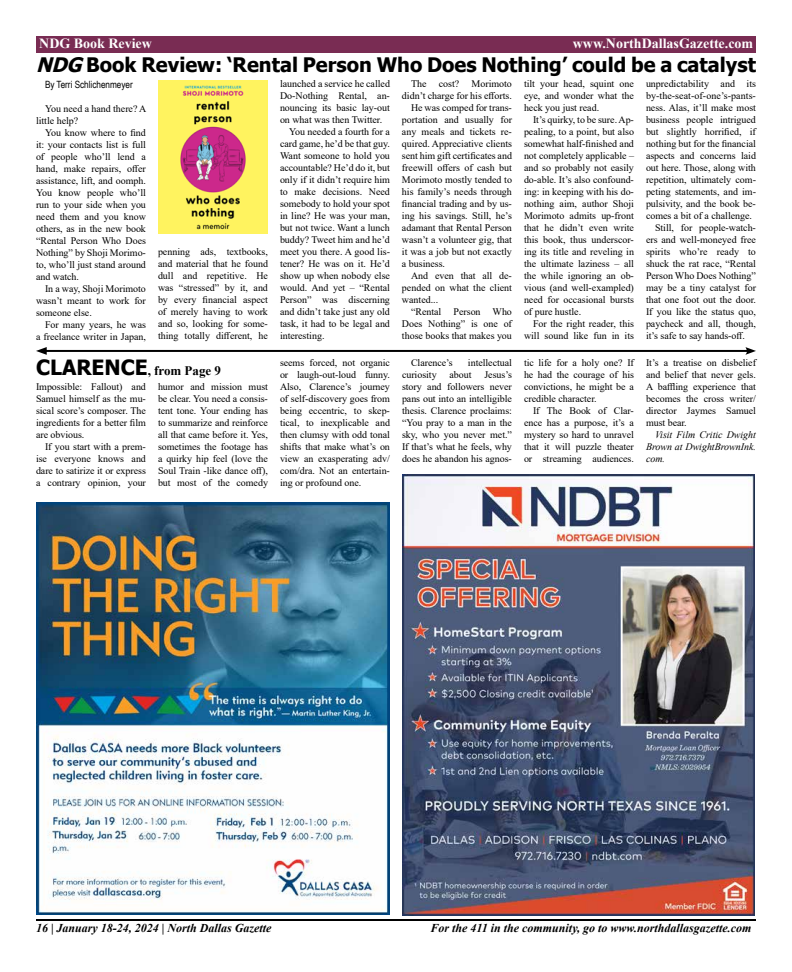
<style>
.page{position:relative;width:792px;height:972px;background:#fff}
.page>*{position:absolute;margin:0;border:0;box-sizing:border-box;transform-origin:0 0}
.t1{font:700 20px "Tahoma";color:#000}
.t2{font:700 14px "Times New Roman";color:#fff}
.t3{font:700 13px "Times New Roman";color:#000}
.t4{font:italic 700 12px "Times New Roman";color:#000}
.t5{font:10px/12px "Times New Roman";color:#000;text-align:justify}
.t6{font:italic 10px/12px "Times New Roman";letter-spacing:-.005em;color:#000;text-align:justify}
.t7{font:10px "Arial Narrow";color:#000}
.s1{font-style:italic}
.s2{font-family:"Tahoma";font-size:21px}
</style>
<div class="page">
<hr style="left:36px;top:919px;width:720px;height:2px;background:#000">
<div style="left:36px;top:36px;width:720px;height:17px;background:#792c53"></div>
<img style="left:402px;top:474px;width:353px;height:441px">
<img style="left:36px;top:502px;width:354px;height:413px">
<img style="left:158px;top:81px;width:110px;height:153px">
<hr style="left:43px;top:350px;width:706px;height:2px;background:#000">
<svg style="left:36px;top:347px;width:11px;height:8px"></svg>
<svg style="left:745px;top:347px;width:11px;height:8px"></svg>
<h2 class="t2" style="left:39px;top:33px;width:114px">NDG Book Review</h2>
<h2 class="t2" style="left:573px;top:33px;width:182px">www.NorthDallasGazette.com</h2>
<h1 class="t1" style="left:36px;top:51px;width:722px"><span class="s1">NDG</span> Book Review: ‘Rental Person Who Does Nothing’ could be a catalyst</h1>
<p class="t7" style="left:45px;top:77px;width:89px">By Terri Schlichenmeyer</p>
<p class="t5" style="left:36px;top:102px;width:112px;text-indent:9px">You need a hand there? A little help?</p>
<p class="t5" style="left:36px;top:126px;width:112px;text-indent:9px">You know where to find it: your contacts list is full of people who’ll lend a hand, make repairs, offer assistance, lift, and oomph.<br>You know people who’ll run to your side when you need them and you know others, as in the new book “Rental Person Who Does Nothing” by Shoji Morimo&shy;to, who’ll just stand around and watch.</p>
<p class="t5" style="left:36px;top:282px;width:111px;text-indent:9px">In a way, Shoji Morimoto wasn’t meant to work for someone else.</p>
<p class="t5" style="left:36px;top:318px;width:111px;text-align:right">For many years, he was<br>a freelance writer in Japan,</p>
<p class="t5" style="left:280px;top:78px;width:112px">launched a service he called</p>
<p class="t5" style="left:280px;top:90px;width:111px">Do-Nothing Rental, an-</p>
<p class="t5" style="left:280px;top:102px;width:111px">nouncing its basic lay-out</p>
<p class="t5" style="left:280px;top:114px;width:104px">on what was then Twitter.</p>
<p class="t5" style="left:289px;top:126px;width:102px">You needed a fourth for a</p>
<p class="t5" style="left:280px;top:138px;width:111px">card game, he’d be that guy.</p>
<p class="t5" style="left:280px;top:150px;width:111px">Want someone to hold you</p>
<p class="t5" style="left:280px;top:162px;width:111px">accountable? He’d do it, but</p>
<p class="t5" style="left:280px;top:174px;width:111px">only if it didn’t require him</p>
<p class="t5" style="left:280px;top:186px;width:111px">to make decisions. Need</p>
<p class="t5" style="left:280px;top:198px;width:111px">somebody to hold your spot</p>
<p class="t5" style="left:280px;top:210px;width:111px">in line? He was your man,</p>
<p class="t5" style="left:280px;top:222px;width:111px">but not twice. Want a lunch</p>
<p class="t5" style="left:280px;top:234px;width:111px">buddy? Tweet him and he’d</p>
<p class="t5" style="left:280px;top:246px;width:112px">meet you there. A good lis-</p>
<p class="t5" style="left:280px;top:258px;width:111px">tener? He was on it. He’d</p>
<p class="t5" style="left:280px;top:270px;width:111px">show up when nobody else</p>
<p class="t5" style="left:280px;top:282px;width:111px">would. And yet – “Rental</p>
<p class="t5" style="left:280px;top:294px;width:111px">Person” was discerning</p>
<p class="t5" style="left:280px;top:306px;width:111px">and didn’t take just any old</p>
<p class="t5" style="left:280px;top:318px;width:111px">task, it had to be legal and</p>
<p class="t5" style="left:280px;top:330px;width:46px">interesting.</p>
<p class="t5" style="left:411px;top:78px;width:102px">The cost? Morimoto</p>
<p class="t5" style="left:402px;top:90px;width:111px">didn’t charge for his efforts.</p>
<p class="t5" style="left:411px;top:102px;width:102px">He was comped for trans-</p>
<p class="t5" style="left:402px;top:114px;width:112px">portation and usually for</p>
<p class="t5" style="left:402px;top:126px;width:111px">any meals and tickets re-</p>
<p class="t5" style="left:402px;top:138px;width:111px">quired. Appreciative clients</p>
<p class="t5" style="left:402px;top:150px;width:112px">sent him gift certificates and</p>
<p class="t5" style="left:402px;top:162px;width:111px">freewill offers of cash but</p>
<p class="t5" style="left:402px;top:174px;width:112px">Morimoto mostly tended to</p>
<p class="t5" style="left:402px;top:186px;width:111px">his family’s needs through</p>
<p class="t5" style="left:402px;top:198px;width:111px">financial trading and by us-</p>
<p class="t5" style="left:402px;top:210px;width:111px">ing his savings. Still, he’s</p>
<p class="t5" style="left:402px;top:222px;width:111px">adamant that Rental Person</p>
<p class="t5" style="left:402px;top:234px;width:111px">wasn’t a volunteer gig, that</p>
<p class="t5" style="left:402px;top:246px;width:111px">it was a job but not exactly</p>
<p class="t5" style="left:402px;top:258px;width:45px">a business.</p>
<p class="t5" style="left:411px;top:270px;width:102px">And even that all de-</p>
<p class="t5" style="left:402px;top:282px;width:112px">pended on what the client</p>
<p class="t5" style="left:402px;top:294px;width:38px">wanted...</p>
<p class="t5" style="left:411px;top:306px;width:102px">“Rental Person Who</p>
<p class="t5" style="left:402px;top:318px;width:111px">Does Nothing” is one of</p>
<p class="t5" style="left:402px;top:330px;width:111px">those books that makes you</p>
<p class="t5" style="left:524px;top:78px;width:111px">tilt your head, squint one eye, and wonder what the heck you just read.</p>
<p class="t5" style="left:524px;top:114px;width:112px;text-indent:9px">It’s quirky, to be sure. Ap&shy;pealing, to a point, but also somewhat half-finished and not completely applicable – and so probably not easily do-able. It’s also confound&shy;ing: in keeping with his do&shy;nothing aim, author Shoji Morimoto admits up-front that he didn’t even write this book, thus underscor&shy;ing its title and reveling in the ultimate laziness – all the while ignoring an ob&shy;vious (and well-exampled) need for occasional bursts of pure hustle.</p>
<p class="t5" style="left:524px;top:318px;width:111px;text-align:right">For the right reader, this will sound like fun in its</p>
<p class="t5" style="left:646px;top:78px;width:111px">unpredictability and its</p>
<p class="t5" style="left:646px;top:90px;width:111px">by-the-seat-of-one’s-pants-</p>
<p class="t5" style="left:646px;top:102px;width:111px">ness. Alas, it’ll make most</p>
<p class="t5" style="left:646px;top:114px;width:111px">business people intrigued</p>
<p class="t5" style="left:646px;top:126px;width:111px">but slightly horrified, if</p>
<p class="t5" style="left:646px;top:138px;width:111px">nothing but for the financial</p>
<p class="t5" style="left:646px;top:150px;width:111px">aspects and concerns laid</p>
<p class="t5" style="left:646px;top:162px;width:111px">out here. Those, along with</p>
<p class="t5" style="left:646px;top:174px;width:111px">repetition, ultimately com-</p>
<p class="t5" style="left:646px;top:186px;width:111px">peting statements, and im-</p>
<p class="t5" style="left:646px;top:198px;width:111px">pulsivity, and the book be-</p>
<p class="t5" style="left:646px;top:210px;width:108px">comes a bit of a challenge.</p>
<p class="t5" style="left:655px;top:222px;width:102px">Still, for people-watch-</p>
<p class="t5" style="left:646px;top:234px;width:111px">ers and well-moneyed free</p>
<p class="t5" style="left:646px;top:246px;width:111px">spirits who’re ready to</p>
<p class="t5" style="left:646px;top:258px;width:111px">shuck the rat race, “Rental</p>
<p class="t5" style="left:646px;top:270px;width:111px">Person Who Does Nothing”</p>
<p class="t5" style="left:646px;top:282px;width:112px">may be a tiny catalyst for</p>
<p class="t5" style="left:646px;top:294px;width:112px">that one foot out the door.</p>
<p class="t5" style="left:646px;top:306px;width:111px">If you like the status quo,</p>
<p class="t5" style="left:646px;top:318px;width:111px">paycheck and all, though,</p>
<p class="t5" style="left:646px;top:330px;width:101px">it’s safe to say hands-off.</p>
<p class="t5" style="left:158px;top:246px;width:111px">penning ads, textbooks, and material that he found dull and repetitive. He was “stressed” by it, and by every financial aspect of merely having to work and so, looking for some&shy;thing totally different, he</p>
<h3 class="t3" style="left:36px;top:361px;width:187px"><span class="s2">CLARENCE</span>, from Page 9</h3>
<p class="t5" style="left:36px;top:381px;width:111px">Impossible: Fallout) and Samuel himself as the mu&shy;sical score’s composer. The ingredients for a better film are obvious.</p>
<p class="t5" style="left:36px;top:441px;width:111px;text-indent:9px">If you start with a prem&shy;ise everyone knows and dare to satirize it or express a contrary opinion, your</p>
<p class="t5" style="left:158px;top:380px;width:112px">humor and mission must be clear. You need a consis&shy;tent tone. Your ending has to summarize and reinforce all that came before it. Yes, sometimes the footage has a quirky hip feel (love the Soul Train -like dance off), but most of the comedy</p>
<p class="t5" style="left:280px;top:357px;width:112px">seems forced, not organic or laugh-out-loud funny.<br>Also, Clarence’s journey of self-discovery goes from being eccentric, to skep&shy;tical, to inexplicable and then clumsy with odd tonal shifts that make what’s on view an exasperating adv/ com/dra. Not an entertain&shy;ing or profound one.</p>
<p class="t5" style="left:411px;top:357px;width:43px">Clarence’s</p>
<p class="t5" style="left:468px;top:357px;width:46px">intellectual</p>
<p class="t5" style="left:402px;top:369px;width:36px">curiosity</p>
<p class="t5" style="left:450px;top:369px;width:24px">about</p>
<p class="t5" style="left:402px;top:369px;width:112px;text-indent:82px">Jesus’s story and followers never pans out into an intelligible thesis. Clarence proclaims: “You pray to a man in the sky, who you never met.” If that’s what he feels, why does he abandon his agnos-</p>
<p class="t5" style="left:524px;top:357px;width:111px">tic life for a holy one? If he had the courage of his convictions, he might be a credible character.</p>
<p class="t5" style="left:524px;top:405px;width:111px;text-indent:9px">If The Book of Clar&shy;ence has a purpose, it’s a mystery so hard to unravel that it will puzzle theater or streaming audiences.</p>
<p class="t5" style="left:646px;top:357px;width:111px">It’s a treatise on disbelief and belief that never gels.<br>A baffling experience that becomes the cross writer/ director Jaymes Samuel must bear.</p>
<p class="t6" style="left:646px;top:429px;width:111px;text-indent:9px">Visit Film Critic Dwight Brown at DwightBrownInk. com.</p>
<p class="t4" style="left:36px;top:920px;width:237px">16 | January 18-24, 2024 | North Dallas Gazette</p>
<p class="t4" style="left:431px;top:920px;width:322px">For the 411 in the community, go to www.northdallasgazette.com</p>
</div>
